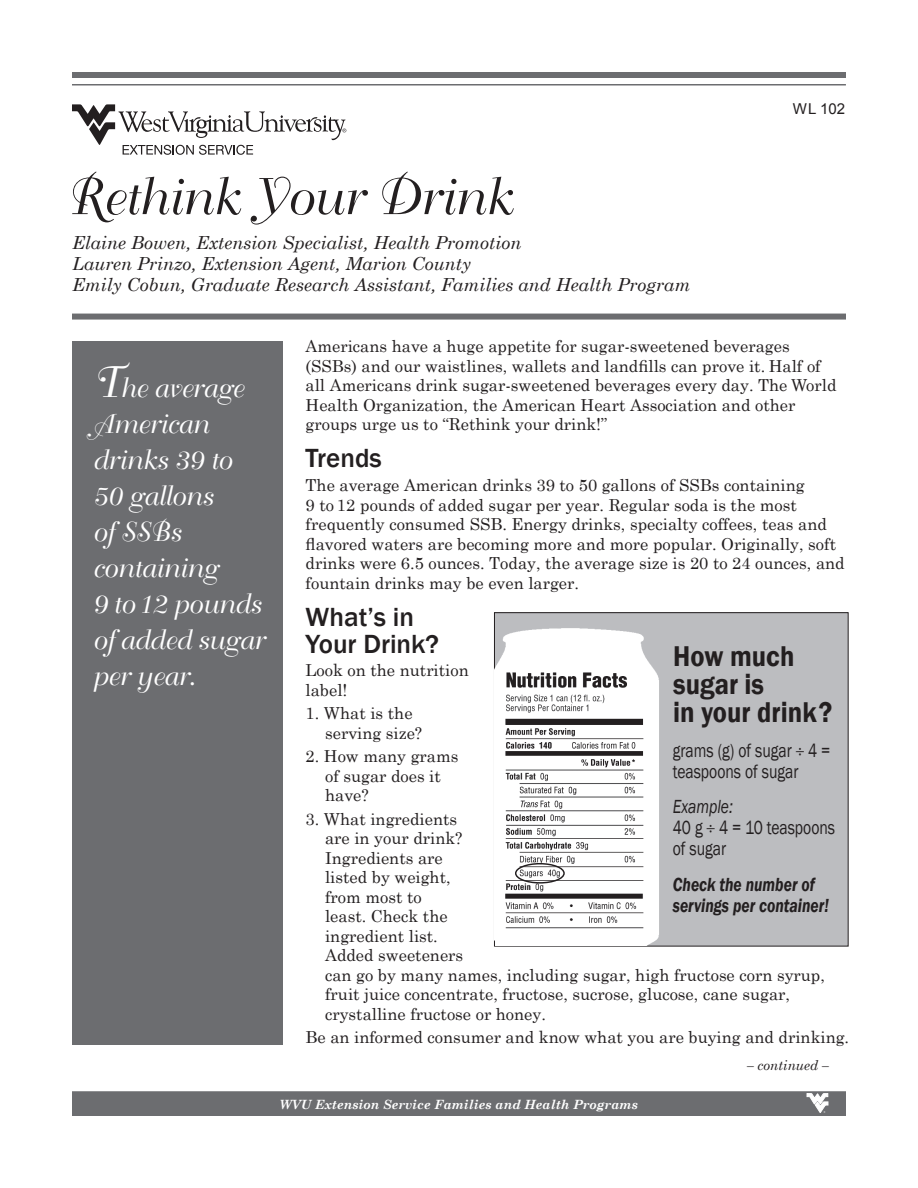
<style>
.page{position:relative;width:918px;height:1188px;background:#fff}
.page>*{position:absolute;margin:0;border:0;box-sizing:border-box;transform-origin:0 0}
.Main_Head{font:51px "Bellevue";color:#231f20}
.Indented_2{font:600 29.4px/27.8px "Franklin Gothic";color:#231f20;scale:.9 1}
.Body_text{font:27px/36px "Bellevue";color:#fff}
.Subhead_1{font:500 27px "Franklin Gothic";color:#231f20}
.Body_text-2{font:500 27px "Franklin Gothic";color:#231f20}
.Indented_2-2{font:19.5px/21px "Franklin Gothic";color:#231f20;scale:.8 1}
.Indented_2-3{font:italic 600 19.5px/21px "Franklin Gothic";color:#231f20;scale:.8 1}
.Indented_2-4{font:italic 19.5px "Franklin Gothic";color:#231f20;scale:.8 1}
.t1{font:italic 18px "Century Schoolbook";color:#231f20}
.Body_text-3{font:16.5px/19.5px "Century Schoolbook";color:#231f20}
.t2{font:15px "Arial";color:#231f20}
.Continued{font:italic 13.5px "Century Schoolbook";color:#231f20}
.t3{font:italic 700 12.75px "Century Schoolbook";color:#fff}
.s1{font-size:43.5px}
</style>
<div class="page">
<div style="left:72px;top:1091px;width:774px;height:25px;background:#6c6d70;border:2px solid #6c6d70"></div>
<div style="left:72px;top:72px;width:774px;height:6px;background:#6c6d70"></div>
<hr style="left:72px;top:84px;width:774px;height:2px;background:#6c6d70">
<svg style="left:807px;top:1094px;width:21px;height:19px"></svg>
<div style="left:88px;top:1094px;width:28px;height:20px;background:#6c6d70"></div>
<div style="left:72px;top:314px;width:774px;height:6px;background:#6c6d70"></div>
<svg style="left:72px;top:104px;width:274px;height:51px"></svg>
<div style="left:72px;top:341px;width:211px;height:704px;background:#6c6d70"></div>
<div style="left:494px;top:613px;width:354px;height:333px;background:#bcbdc0"></div>
<img style="left:495px;top:612px;width:182px;height:334px">
<div style="left:515px;top:863px;width:50px;height:21px;border:1px solid #231f20;border-radius:50%"></div>
<div style="left:495px;top:935px;width:10px;height:11px;background:#fff"></div>
<p class="Main_Head" style="left:64px;top:169px;width:446px">Rethink Your Drink</p>
<p class="t1" style="left:72px;top:229px;width:451px">Elaine Bowen, Extension Specialist, Health Promotion</p>
<p class="t1" style="left:72px;top:250px;width:401px">Lauren Prinzo, Extension Agent, Marion County</p>
<p class="t1" style="left:72px;top:271px;width:620px">Emily Cobun, Graduate Research Assistant, Families and Health Program</p>
<p class="t2" style="left:793px;top:99px;width:54px">WL 102</p>
<p class="Body_text" style="left:91px;top:371px;width:173px"><span class="s1">T</span>he average<br>American drinks 39 to<br>50 gallons<br>of SSBs containing<br>9 to 12 pounds of added sugar per year.</p>
<p class="Body_text-3" style="left:306px;top:335px;width:532px">Americans have a huge appetite for sugar-sweetened beverages (SSBs) and our waistlines, wallets and landfills can prove it. Half of all Americans drink sugar-sweetened beverages every day. The World Health Organization, the American Heart Association and other groups urge us to “Rethink your drink!”</p>
<p class="Body_text-2" style="left:306px;top:442px;width:78px">Trends</p>
<p class="Body_text-3" style="left:306px;top:474px;width:541px">The average American drinks 39 to 50 gallons of SSBs containing<br>9 to 12 pounds of added sugar per year. Regular soda is the most frequently consumed SSB. Energy drinks, specialty coffees, teas and flavored waters are becoming more and more popular. Originally, soft drinks were 6.5 ounces. Today, the average size is 20 to 24 ounces, and fountain drinks may be even larger.</p>
<p class="Subhead_1" style="left:306px;top:600px;width:110px">What’s in</p>
<p class="Subhead_1" style="left:306px;top:627px;width:135px">Your Drink?</p>
<p class="Body_text-3" style="left:306px;top:659px;width:165px">Look on the nutrition label!</p>
<p class="Body_text-3" style="left:325px;top:702px;width:99px;text-indent:-20px">1. What is the serving size?</p>
<p class="Body_text-3" style="left:325px;top:745px;width:135px;text-indent:-20px">2. How many grams of sugar does it have?</p>
<p class="Body_text-3" style="left:325px;top:808px;width:501px;text-indent:-20px">3. What ingredients<br>are in your drink?<br>Ingredients are<br>listed by weight,<br>from most to<br>least. Check the<br>ingredient list.<br>Added sweeteners<br>can go by many names, including sugar, high fructose corn syrup, fruit juice concentrate, fructose, sucrose, glucose, cane sugar, crystalline fructose or honey.</p>
<p class="Body_text-3" style="left:306px;top:1026px;width:545px">Be an informed consumer and know what you are buying and drinking.</p>
<p class="Indented_2" style="left:673px;top:643px;width:178px">How much sugar is<br>in your drink?</p>
<p class="Indented_2-2" style="left:673px;top:741px;width:198px">grams (g) of sugar 4 = teaspoons of sugar</p>
<p class="Indented_2-4" style="left:673px;top:794px;width:77px">Example:</p>
<p class="Indented_2-2" style="left:673px;top:817px;width:204px">40 g 4 = 10 teaspoons of sugar</p>
<p class="Indented_2-3" style="left:673px;top:874px;width:197px">Check the number of servings per container!</p>
<p class="t3" style="left:279px;top:1095px;width:360px">WVU Extension Service Families and Health Programs</p>
<p class="Continued" style="left:747px;top:1055px;width:83px">– continued –</p>
</div>
